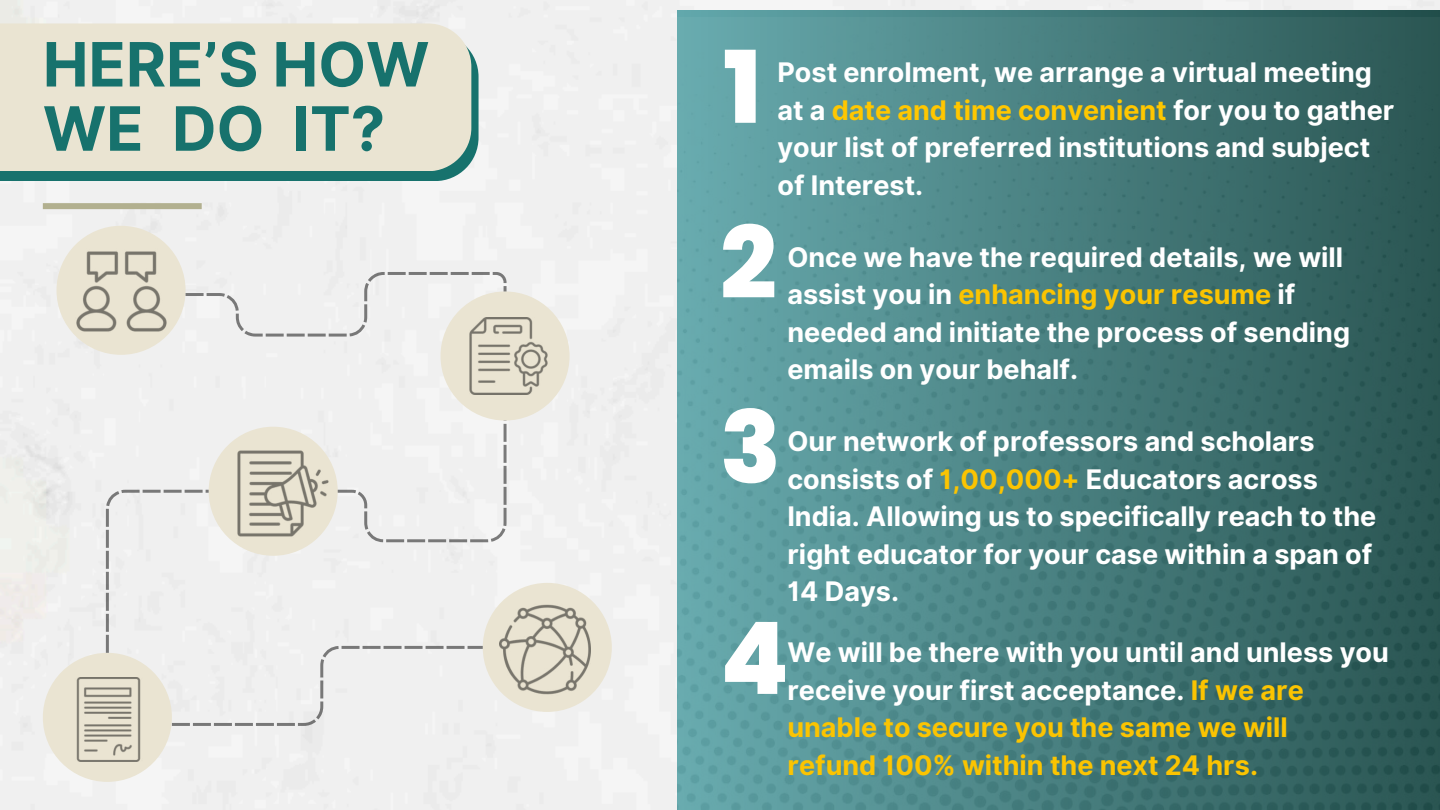
<style>
.page{position:relative;width:1440px;height:810px;background:#fff}
.page>*{position:absolute;margin:0;border:0;box-sizing:border-box;transform-origin:0 0}
.t1{font:800 100px/175.5px "Poppins";color:#fff}
.t2{font:700 61.2px/64.2px "Inter";color:#17726d}
.t3{font:700 27px/37.5px "Inter";color:#fff}
.t4{font:700 27px/37.5px "Inter";color:#fbc401}
.s1{color:#ffc700}
.s2{color:#fbc401}
.s3{color:#fff}
</style>
<div class="page">
<img style="left:677px;top:18px;width:763px;height:792px">
<svg style="left:0;top:33px;width:479px;height:148px;background:#2f807c"></svg>
<div style="left:0;top:23px;width:471px;height:148px;background:#eae4d2"></div>
<div style="left:43px;top:203px;width:159px;height:6px;background:#b2b08f"></div>
<div style="left:57px;top:226px;width:129px;height:129px;background:#eae4d2;border-radius:50%"></div>
<div style="left:43px;top:653px;width:129px;height:129px;background:#eae4d2;border-radius:50%"></div>
<div style="left:441px;top:291px;width:129px;height:130px;background:#eae4d2;border-radius:50%"></div>
<div style="left:483px;top:583px;width:129px;height:129px;background:#eae4d2;border-radius:50%"></div>
<img style="left:70px;top:241px;width:102px;height:102px">
<img style="left:470px;top:317px;width:77px;height:78px">
<img style="left:507px;top:604px;width:84px;height:91px">
<img style="left:76px;top:677px;width:65px;height:84px">
<svg style="left:186px;top:272px;width:321px;height:65px"></svg>
<svg style="left:106px;top:421px;width:401px;height:305px"></svg>
<h2 class="t2" style="left:43px;top:34px;width:388px">HERE’S HOW<br>WE DO IT?</h2>
<h1 class="t1" style="left:720px;top:1px;width:58px">1<br>2</h1>
<p class="t3" style="left:777px;top:54px;width:619px">Post enrolment, we arrange a virtual meeting at a <span class="s1">date and time convenient</span> for you to gather your list of preferred institutions and subject of Interest.</p>
<p class="t3" style="left:787px;top:239px;width:564px">Once we have the required details, we will assist you in <span class="s2">enhancing your resume</span> if needed and initiate the process of sending emails on your behalf.</p>
<h1 class="t1" style="left:720px;top:360px;width:62px">3</h1>
<p class="t3" style="left:787px;top:423px;width:590px">Our network of professors and scholars consists of <span class="s2">1,00,000+</span> Educators across India. Allowing us to specifically reach to the right educator for your case within a span of 14 Days.</p>
<h1 class="t1" style="left:720px;top:572px;width:71px">4</h1>
<p class="t4" style="left:787px;top:634px;width:603px"><span class="s3">We will be there with you until and unless you receive your first acceptance.</span> If we are unable to secure you the same we will<br>refund 100% within the next 24 hrs.</p>
</div>
